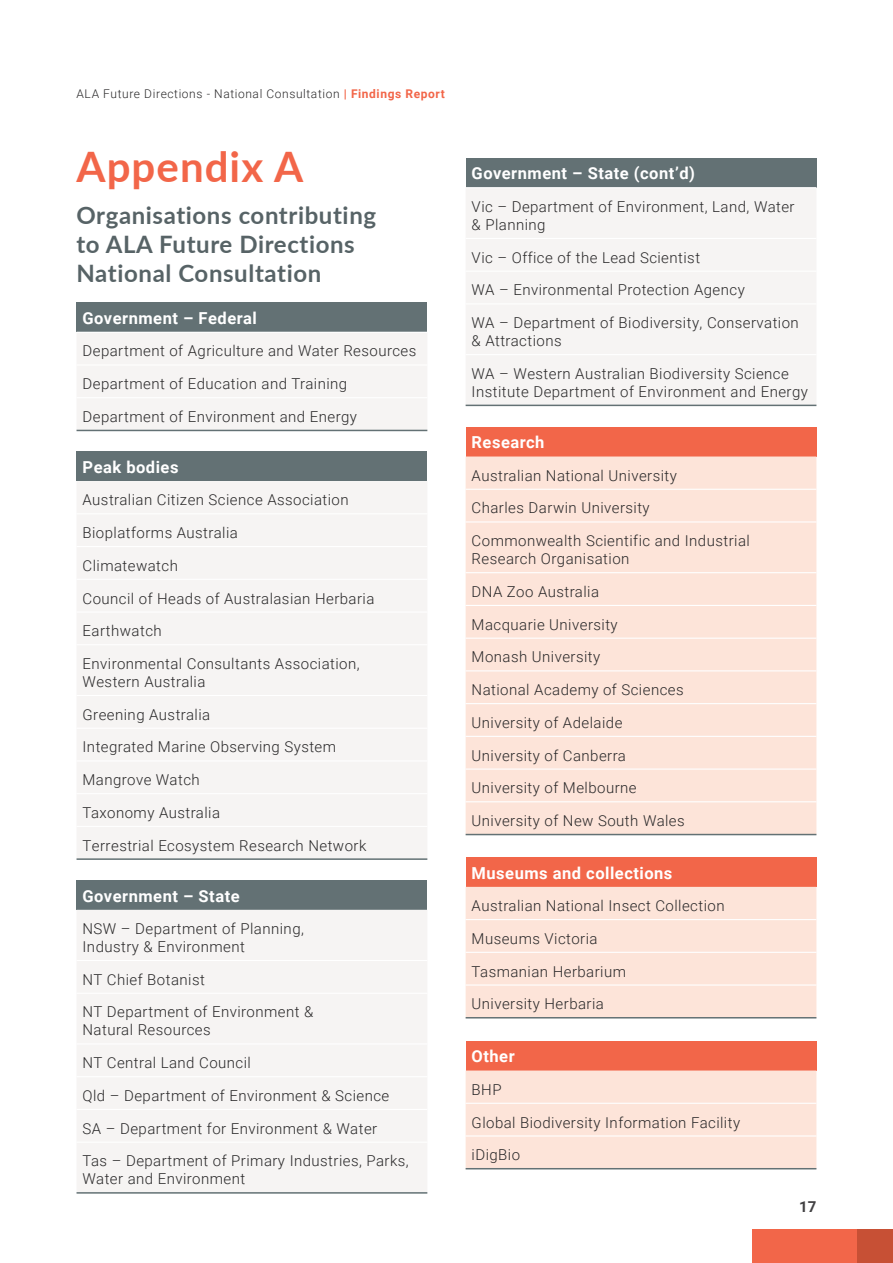
<style>
.page{position:relative;width:893px;height:1263px;background:#fff}
.page>*{position:absolute;margin:0;border:0;box-sizing:border-box;transform-origin:0 0}
.t1{font:700 42px "Lato";letter-spacing:.025em;color:#f26649}
.t2{font:700 24px/28.8px "Lato";letter-spacing:.025em;color:#576366}
.t3{font:700 16.5px "Roboto";letter-spacing:.03em;color:#fff}
.t4{font:300 15px/32.7px "Roboto";letter-spacing:.03em;color:#292829}
.t5{font:700 15px "Roboto";color:#414042}
.t6{font:300 12px "Roboto";letter-spacing:.05em;color:#292829}
.s1{font-weight:700;color:#f26649}
</style>
<div class="page">
<div style="left:753px;top:1229px;width:140px;height:34px;background:#f26649"></div>
<div style="left:857px;top:1229px;width:36px;height:34px;background:#c75035"></div>
<div style="left:77px;top:302px;width:350px;height:30px;background:#637174"></div>
<div style="left:77px;top:333px;width:350px;height:97px;background:#f6f4f3"></div>
<hr style="left:77px;top:430px;width:350px;height:1px;background:#637174">
<hr style="left:77px;top:364px;width:350px;height:2px;background:#fff">
<hr style="left:77px;top:397px;width:350px;height:1px;background:#fff">
<div style="left:466px;top:427px;width:350px;height:29px;background:#f26649"></div>
<div style="left:466px;top:456px;width:350px;height:378px;background:#fde4d9"></div>
<hr style="left:466px;top:834px;width:350px;height:1px;background:#637174">
<hr style="left:466px;top:489px;width:350px;height:1px;background:#fff">
<hr style="left:466px;top:521px;width:350px;height:1px;background:#fff">
<hr style="left:466px;top:572px;width:350px;height:1px;background:#fff">
<hr style="left:466px;top:605px;width:350px;height:1px;background:#fff">
<hr style="left:466px;top:638px;width:350px;height:1px;background:#fff">
<hr style="left:466px;top:670px;width:350px;height:1px;background:#fff">
<hr style="left:466px;top:703px;width:350px;height:1px;background:#fff">
<hr style="left:466px;top:736px;width:350px;height:1px;background:#fff">
<hr style="left:466px;top:768px;width:350px;height:2px;background:#fff">
<hr style="left:466px;top:801px;width:350px;height:1px;background:#fff">
<div style="left:77px;top:451px;width:350px;height:30px;background:#637174"></div>
<div style="left:77px;top:481px;width:350px;height:377px;background:#f6f4f3"></div>
<hr style="left:77px;top:858px;width:350px;height:2px;background:#637174">
<hr style="left:77px;top:513px;width:350px;height:1px;background:#fff">
<hr style="left:77px;top:546px;width:350px;height:1px;background:#fff">
<hr style="left:77px;top:579px;width:350px;height:1px;background:#fff">
<hr style="left:77px;top:611px;width:350px;height:2px;background:#fff">
<hr style="left:77px;top:644px;width:350px;height:1px;background:#fff">
<hr style="left:77px;top:695px;width:350px;height:1px;background:#fff">
<hr style="left:77px;top:728px;width:350px;height:1px;background:#fff">
<hr style="left:77px;top:760px;width:350px;height:1px;background:#fff">
<hr style="left:77px;top:793px;width:350px;height:1px;background:#fff">
<hr style="left:77px;top:826px;width:350px;height:1px;background:#fff">
<div style="left:466px;top:857px;width:350px;height:30px;background:#f26649"></div>
<div style="left:466px;top:887px;width:350px;height:130px;background:#fde4d9"></div>
<hr style="left:466px;top:1017px;width:350px;height:1px;background:#637174">
<hr style="left:466px;top:919px;width:350px;height:1px;background:#fff">
<hr style="left:466px;top:952px;width:350px;height:1px;background:#fff">
<hr style="left:466px;top:984px;width:350px;height:1px;background:#fff">
<div style="left:466px;top:1041px;width:350px;height:29px;background:#f26649"></div>
<div style="left:466px;top:1070px;width:350px;height:98px;background:#fde4d9"></div>
<hr style="left:466px;top:1168px;width:350px;height:1px;background:#637174">
<hr style="left:466px;top:1103px;width:350px;height:1px;background:#fff">
<hr style="left:466px;top:1135px;width:350px;height:1px;background:#fff">
<div style="left:77px;top:880px;width:350px;height:30px;background:#637174"></div>
<div style="left:77px;top:910px;width:350px;height:282px;background:#f6f4f3"></div>
<hr style="left:77px;top:1192px;width:350px;height:1px;background:#637174">
<hr style="left:77px;top:960px;width:350px;height:1px;background:#fff">
<hr style="left:77px;top:993px;width:350px;height:1px;background:#fff">
<hr style="left:77px;top:1043px;width:350px;height:1px;background:#fff">
<hr style="left:77px;top:1076px;width:350px;height:1px;background:#fff">
<hr style="left:77px;top:1109px;width:350px;height:1px;background:#fff">
<hr style="left:77px;top:1141px;width:350px;height:2px;background:#fff">
<div style="left:466px;top:158px;width:350px;height:30px;background:#637174"></div>
<div style="left:466px;top:189px;width:350px;height:216px;background:#f6f4f3"></div>
<hr style="left:466px;top:405px;width:350px;height:1px;background:#637174">
<hr style="left:466px;top:187px;width:350px;height:1px;background:#fff">
<hr style="left:466px;top:238px;width:350px;height:1px;background:#fff">
<hr style="left:466px;top:271px;width:350px;height:1px;background:#fff">
<hr style="left:466px;top:303px;width:350px;height:1px;background:#fff">
<hr style="left:466px;top:354px;width:350px;height:1px;background:#fff">
<p class="t6" style="left:77px;top:85px;width:370px">ALA Future Directions - National Consultation <span class="s1">| Findings Report</span></p>
<h1 class="t1" style="left:77px;top:136px;width:228px">Appendix A</h1>
<h2 class="t2" style="left:77px;top:200px;width:301px">Organisations contributing to ALA Future Directions<br>National Consultation</h2>
<p class="t3" style="left:83px;top:307px;width:176px">Government – Federal</p>
<p class="t4" style="left:83px;top:334px;width:335px">Department of Agriculture and Water Resources<br>Department of Education and Training<br>Department of Environment and Energy</p>
<p class="t3" style="left:83px;top:455px;width:97px">Peak bodies</p>
<p class="t4" style="left:83px;top:483px;width:293px">Australian Citizen Science Association<br>Bioplatforms Australia<br>Climatewatch<br>Council of Heads of Australasian Herbaria<br>Earthwatch<br>Environmental Consultants Association,</p>
<p class="t4" style="left:83px;top:665px;width:285px">Western Australia<br>Greening Australia<br>Integrated Marine Observing System<br>Mangrove Watch<br>Taxonomy Australia<br>Terrestrial Ecosystem Research Network</p>
<p class="t3" style="left:83px;top:884px;width:159px">Government – State</p>
<p class="t4" style="left:83px;top:919px;width:223px;line-height:18px">NSW – Department of Planning,<br>Industry &amp; Environment</p>
<p class="t4" style="left:83px;top:962px;width:232px">NT Chief Botanist<br>NT Department of Environment &amp;</p>
<p class="t4" style="left:83px;top:1013px;width:328px">Natural Resources<br>NT Central Land Council<br>Qld – Department of Environment &amp; Science SA – Department for Environment &amp; Water<br>Tas – Department of Primary Industries, Parks,</p>
<p class="t4" style="left:83px;top:1162px;width:164px">Water and Environment</p>
<p class="t3" style="left:472px;top:162px;width:225px">Government – State (cont’d)</p>
<p class="t4" style="left:472px;top:197px;width:325px;line-height:18px">Vic – Department of Environment, Land, Water &amp; Planning</p>
<p class="t4" style="left:472px;top:240px;width:329px">Vic – Office of the Lead Scientist<br>WA – Environmental Protection Agency<br>WA – Department of Biodiversity, Conservation</p>
<p class="t4" style="left:472px;top:324px;width:319px">&amp; Attractions<br>WA – Western Australian Biodiversity Science</p>
<p class="t4" style="left:472px;top:375px;width:338px">Institute Department of Environment and Energy</p>
<p class="t3" style="left:472px;top:431px;width:74px">Research</p>
<p class="t4" style="left:472px;top:458px;width:280px">Australian National University<br>Charles Darwin University<br>Commonwealth Scientific and Industrial</p>
<p class="t4" style="left:472px;top:542px;width:215px">Research Organisation<br>DNA Zoo Australia<br>Macquarie University<br>Monash University<br>National Academy of Sciences<br>University of Adelaide<br>University of Canberra<br>University of Melbourne<br>University of New South Wales</p>
<p class="t3" style="left:472px;top:861px;width:202px">Museums and collections</p>
<p class="t4" style="left:472px;top:889px;width:255px">Australian National Insect Collection<br>Museums Victoria<br>Tasmanian Herbarium<br>University Herbaria</p>
<p class="t3" style="left:472px;top:1045px;width:45px">Other</p>
<p class="t4" style="left:472px;top:1072px;width:270px">BHP<br>Global Biodiversity Information Facility iDigBio</p>
<p class="t5" style="left:799px;top:1196px;width:19px">17</p>
</div>
